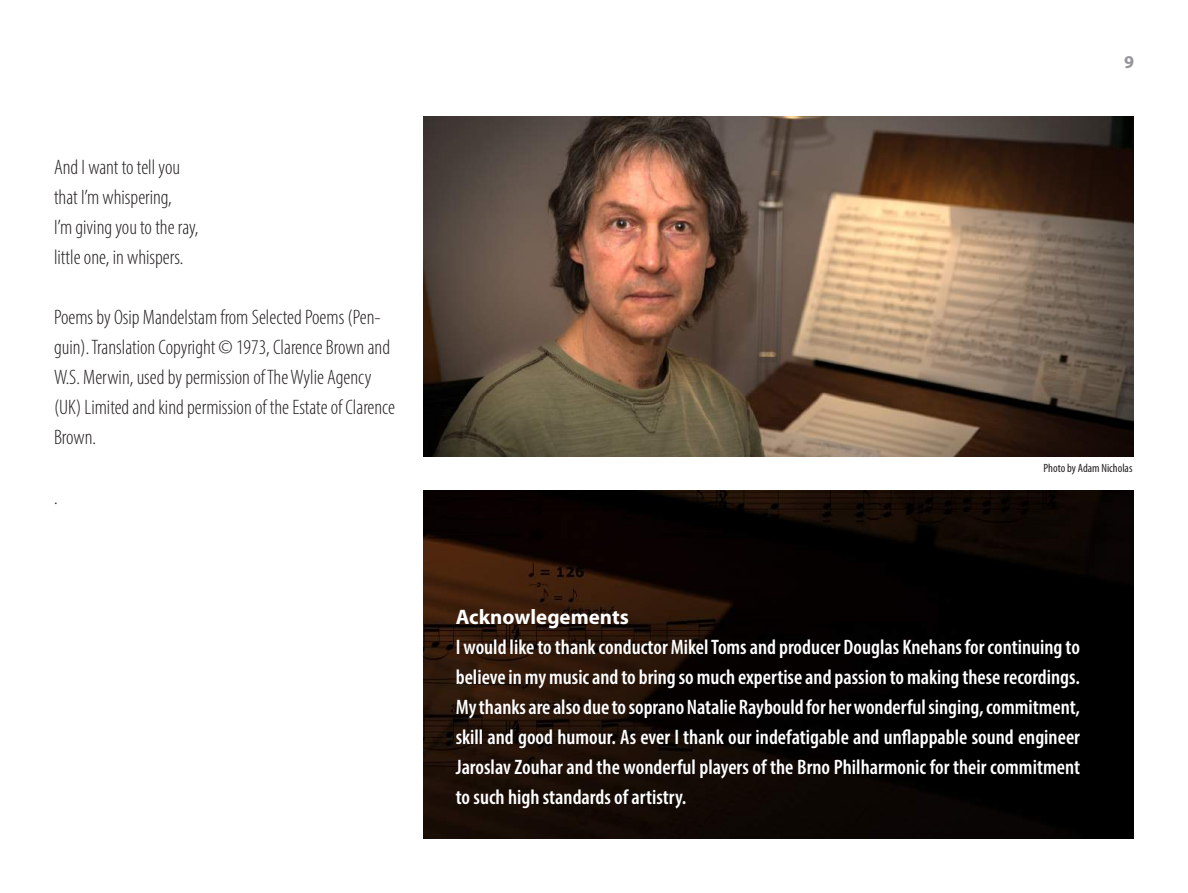
<style>
.page{position:relative;width:1188px;height:893px;background:#fff}
.page>*{position:absolute;margin:0;border:0;box-sizing:border-box;transform-origin:0 0}
.t1{font:600 condensed 21px/30px "Myriad Pro";color:#fff;text-align:justify}
.t2{font:300 condensed 21px/30px "Myriad Pro";color:#231f20}
.t3{font:700 21px "Myriad Pro";color:#fff}
.t4{font:700 18px "Myriad Pro";color:#939598}
.t5{font:condensed 12px "Myriad Pro";color:#231f20}
</style>
<div class="page">
<img style="left:423px;top:490px;width:711px;height:349px">
<img style="left:423px;top:117px;width:711px;height:339px">
<p class="t2" style="left:54px;top:152px;width:146px">And I want to tell you that I’m whispering,<br>I’m giving you to the ray, little one, in whispers.</p>
<p class="t2" style="left:54px;top:302px;width:343px">Poems by Osip Mandelstam from Selected Poems (Pen&shy;guin). Translation Copyright © 1973, Clarence Brown and W.S. Merwin, used by permission of The Wylie Agency (UK) Limited and kind permission of the Estate of Clarence Brown.</p>
<p class="t2" style="left:54px;top:482px;width:5px">.</p>
<p class="t4" style="left:1124px;top:50px;width:11px">9</p>
<p class="t5" style="left:1043px;top:461px;width:91px">Photo by Adam Nicholas</p>
<p class="t3" style="left:456px;top:603px;width:175px">Acknowlegements</p>
<p class="t1" style="left:456px;top:632px;width:626px">I would like to thank conductor Mikel Toms and producer Douglas Knehans for continuing to believe in my music and to bring so much expertise and passion to making these recordings.<br>My thanks are also due to soprano Natalie Raybould for her wonderful singing, commitment, skill and good humour. As ever I thank our indefatigable and unflappable sound engineer Jaroslav Zouhar and the wonderful players of the Brno Philharmonic for their commitment to such high standards of artistry.</p>
</div>
